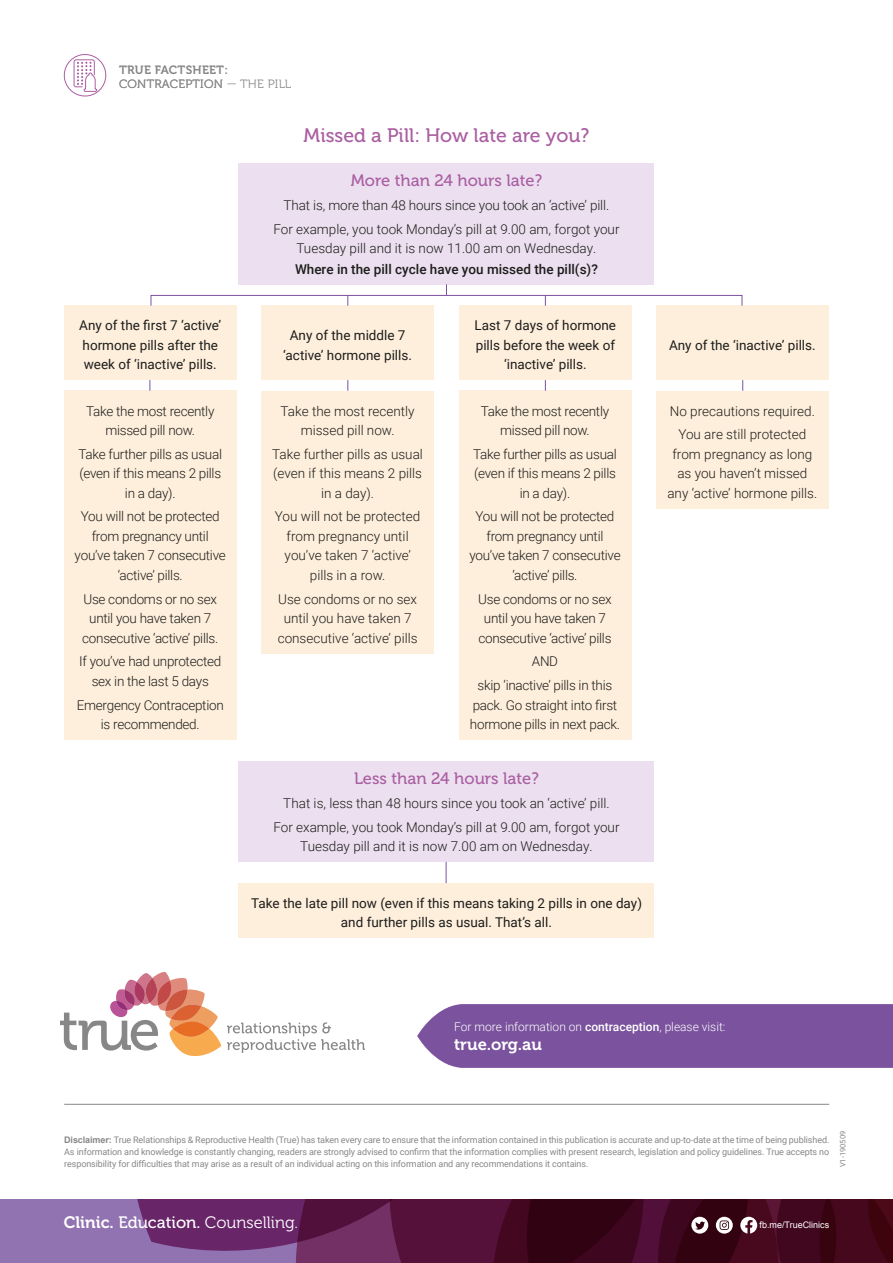
<style>
.page{position:relative;width:893px;height:1263px;background:#fff}
.page>*{position:absolute;margin:0;border:0;box-sizing:border-box;transform-origin:0 0}
.t1{font:19.5px "Museo 500";color:#aa5fa2}
.t2{font:16.5px "Museo 700";color:#fff}
.t3{font:16.5px "Museo 300";color:#fff}
.t4{font:16.5px "Museo 500";color:#aa5fa2}
.t5{font:300 13.5px/19.5px "Roboto";letter-spacing:-.02em;color:#1d1d1b;text-align:center}
.t6{font:300 13.5px/19.5px "Roboto";color:#1d1d1b;text-align:center}
.t7{font:13.5px/19.5px "Roboto";color:#1d1d1b;text-align:center}
.t8{font:500 13.5px "Roboto";color:#1d1d1b}
.t9{font:300 12px "Roboto";color:#fff}
.t10{font:12px "Museo 300";letter-spacing:.02em;color:#878787}
.t11{font:12px "Museo 700";letter-spacing:.02em;color:#878787}
.t12{font:9px/12px "Roboto";letter-spacing:-.01em;color:#878787;text-align:justify}
.t13{font:9px "Arial";color:#fff}
.t14{font:7.5px "Roboto";color:#878787}
.s1{font-weight:500}
.s2{font-family:"Arial";font-weight:700}
.s3{font-family:"Museo 700"}
.s4{font-family:"Museo 500"}
</style>
<div class="page">
<svg style="left:64px;top:54px;width:42px;height:42px"></svg>
<div style="left:417px;top:1004px;width:476px;height:64px;background:#7a529d"></div>
<hr style="left:64px;top:1104px;width:765px;height:1px;background:#878787">
<svg style="left:60px;top:972px;width:161px;height:84px"></svg>
<svg style="left:227px;top:1022px;width:138px;height:31px"></svg>
<div style="left:0;top:1199px;width:893px;height:64px;background:#9273b1"></div>
<svg style="left:137px;top:1199px;width:756px;height:64px;background:#53183d"></svg>
<div style="left:239px;top:163px;width:415px;height:121px;background:#ece0f0"></div>
<div style="left:239px;top:761px;width:415px;height:101px;background:#ece0f0"></div>
<div style="left:239px;top:883px;width:415px;height:55px;background:#feefdc"></div>
<div style="left:656px;top:306px;width:173px;height:74px;background:#feefdc"></div>
<div style="left:656px;top:391px;width:173px;height:117px;background:#feefdc"></div>
<div style="left:458px;top:391px;width:173px;height:349px;background:#feefdc"></div>
<div style="left:459px;top:306px;width:173px;height:74px;background:#feefdc"></div>
<div style="left:261px;top:306px;width:173px;height:74px;background:#feefdc"></div>
<div style="left:261px;top:391px;width:173px;height:262px;background:#feefdc"></div>
<div style="left:64px;top:391px;width:173px;height:349px;background:#feefdc"></div>
<div style="left:64px;top:306px;width:173px;height:74px;background:#feefdc"></div>
<div style="left:151px;top:295px;width:591px;height:11px;border:1px solid #7a529d"></div>
<svg style="left:446px;top:862px;width:1px;height:21px"></svg>
<p class="t11" style="left:119px;top:63px;width:110px">TRUE FACTSHEET:</p>
<p class="t10" style="left:119px;top:77px;width:174px">CONTRACEPTION — THE PILL</p>
<h1 class="t1" style="left:304px;top:125px;width:287px">Missed a Pill: How late are you?</h1>
<p class="t7" style="left:79px;top:315px;width:144px;text-align:left">Any of the first 7 ‘active’ hormone pills after the week of ‘inactive’ pills.</p>
<p class="t5" style="left:86px;top:400px;width:130px">Take the most recently missed pill now.</p>
<p class="t5" style="left:78px;top:444px;width:145px">Take further pills as usual (even if this means 2 pills in a day).</p>
<p class="t5" style="left:75px;top:506px;width:153px">You will not be protected from pregnancy until you’ve taken 7 consecutive ‘active’ pills.</p>
<p class="t5" style="left:82px;top:589px;width:138px">Use condoms or no sex until you have taken 7 consecutive ‘active’ pills.</p>
<p class="t5" style="left:79px;top:651px;width:144px">If you’ve had unprotected sex in the last 5 days</p>
<p class="t5" style="left:77px;top:695px;width:149px">Emergency Contraception is recommended.</p>
<p class="t4" style="left:351px;top:171px;width:193px">More than 24 hours late?</p>
<p class="t5" style="left:273px;top:193px;width:348px;line-height:23.7px">That is, more than 48 hours since you took an ‘active’ pill.<br>For example, you took Monday’s pill at 9.00 am, forgot your</p>
<p class="t6" style="left:296px;top:238px;width:301px">Tuesday pill and it is now 11.00 am on Wednesday.</p>
<p class="t8" style="left:295px;top:259px;width:304px">Where in the pill cycle have you missed the pill(s)?</p>
<p class="t7" style="left:283px;top:325px;width:130px">Any of the middle 7 ‘active’ hormone pills.</p>
<p class="t6" style="left:281px;top:400px;width:136px">Take the most recently missed pill now.</p>
<p class="t6" style="left:272px;top:444px;width:152px">Take further pills as usual (even if this means 2 pills in a day).</p>
<p class="t6" style="left:275px;top:506px;width:147px">You will not be protected from pregnancy until you’ve taken 7 ‘active’ pills in a row.</p>
<p class="t6" style="left:278px;top:589px;width:141px">Use condoms or no sex until you have taken 7 consecutive ‘active’ pills</p>
<p class="t7" style="left:475px;top:315px;width:143px">Last 7 days of hormone pills before the week of ‘inactive’ pills.</p>
<p class="t5" style="left:481px;top:400px;width:130px">Take the most recently missed pill now.</p>
<p class="t5" style="left:473px;top:444px;width:145px">Take further pills as usual (even if this means 2 pills in a day).</p>
<p class="t5" style="left:469px;top:506px;width:153px">You will not be protected from pregnancy until you’ve taken 7 consecutive ‘active’ pills.</p>
<p class="t5" style="left:478px;top:589px;width:135px">Use condoms or no sex until you have taken 7 consecutive ‘active’ pills</p>
<p class="t5" style="left:478px;top:649px;width:136px;line-height:23.7px">AND<br>skip ‘inactive’ pills in this</p>
<p class="t5" style="left:470px;top:695px;width:152px;text-align:left">pack. Go straight into first hormone pills in next pack.</p>
<p class="t4" style="left:354px;top:769px;width:186px">Less than 24 hours late?</p>
<p class="t6" style="left:273px;top:791px;width:348px;line-height:23.7px">That is, less than 48 hours since you took an ‘active’ pill.<br>For example, you took Monday’s pill at 9.00 am, forgot your</p>
<p class="t6" style="left:300px;top:836px;width:294px">Tuesday pill and it is now 7.00 am on Wednesday.</p>
<p class="t7" style="left:251px;top:893px;width:392px">Take the late pill now (even if this means taking 2 pills in one day) and further pills as usual. That’s all.</p>
<p class="t7" style="left:669px;top:335px;width:148px">Any of the ‘inactive’ pills.</p>
<p class="t6" style="left:670px;top:398px;width:147px;line-height:23.7px">No precautions required.<br>You are still protected</p>
<p class="t6" style="left:667px;top:444px;width:151px">from pregnancy as long as you haven’t missed any ‘active’ hormone pills.</p>
<p class="t9" style="left:454px;top:1019px;width:273px">For more information on <span class="s1">contraception</span>, please visit:</p>
<p class="t2" style="left:454px;top:1035px;width:89px">true.org.au</p>
<p class="t12" style="left:64px;top:1134px;width:767px"><span class="s2">Disclaimer:</span> True Relationships &amp; Reproductive Health (True) has taken every care to ensure that the information contained in this publication is accurate and up-to-date at the time of being published.<br>As information and knowledge is constantly changing, readers are strongly advised to confirm that the information complies with present research, legislation and policy guidelines. True accepts no responsibility for difficulties that may arise as a result of an individual acting on this information and any recommendations it contains.</p>
<p class="t14" style="left:838px;top:1167px;width:38px;rotate:-90deg">V1-190509</p>
<p class="t3" style="left:64px;top:1213px;width:236px"><span class="s3">Clinic.</span> <span class="s4">Education.</span> Counselling.</p>
<p class="t13" style="left:759px;top:1219px;width:71px">fb.me/TrueClinics</p>
<p class="t3" style="left:148px;top:1213px;width:184px"><span class="s3">Education.</span> Counsel ing.</p>
<p class="t2" style="left:733px;top:1213px;width:93px">True.org.au</p>
<p class="t2" style="left:96px;top:1214px;width:245px">Clinic. Education. Counselling.</p>
</div>
